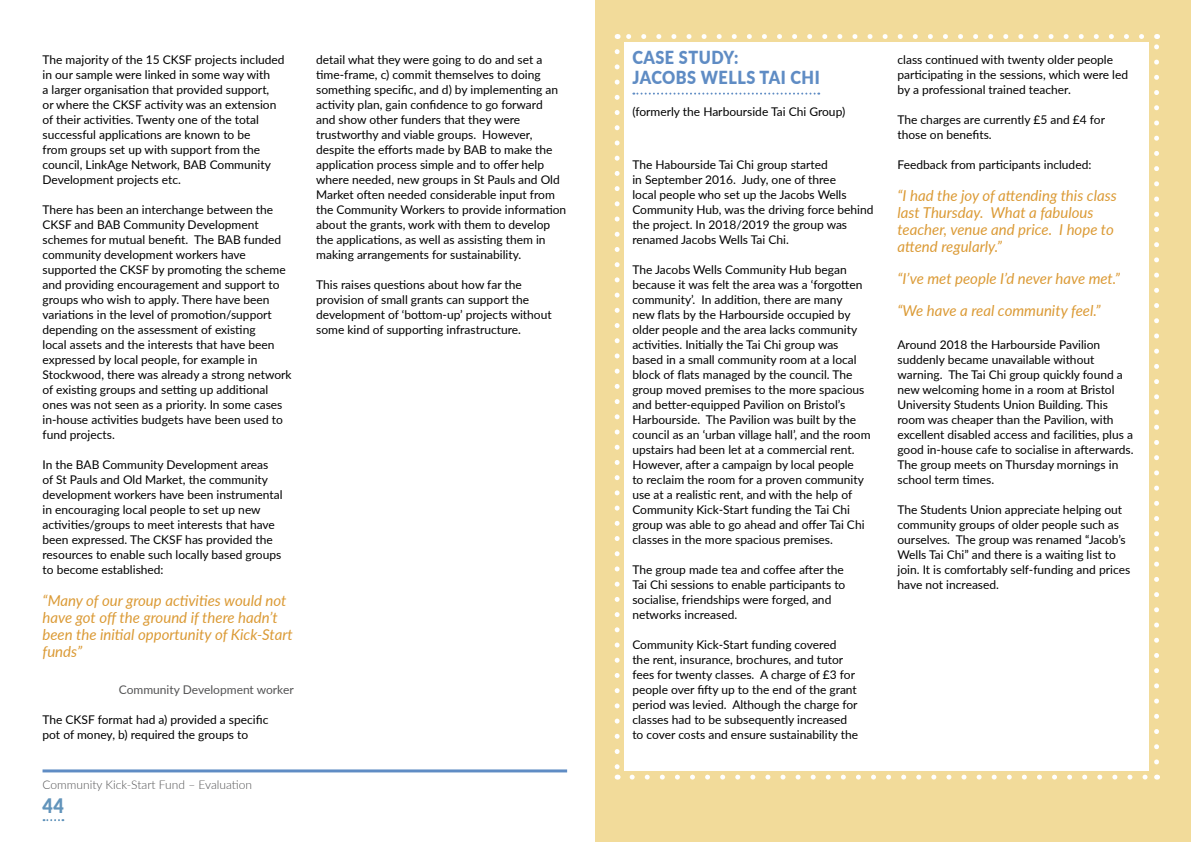
<style>
.page{position:relative;width:1191px;height:842px;background:#fff}
.page>*{position:absolute;margin:0;border:0;box-sizing:border-box;transform-origin:0 0}
.t1{font:900 20px "Lato";color:#6294bb;scale:.9 1}
.t2{font:900 18px/20px "Lato";letter-spacing:.03em;color:#5f8cc4;scale:.9 1}
.t3{font:italic 15px/17px "Lato";color:#db9a35}
.t4{font:12px/15px "Lato";color:#000}
.t5{font:300 12px "Lato";color:#535354}
.t6{font:12px "Lato";color:#535354}
</style>
<div class="page">
<hr style="left:43px;top:769px;width:524px;height:3px;background:#5f8cc4">
<svg style="left:44px;top:819px;width:19px;height:2px"></svg>
<div style="left:595px;top:0;width:596px;height:842px;background:#f2db9a"></div>
<div style="left:624px;top:43px;width:524px;height:728px;background:#fff"></div>
<svg style="left:633px;top:93px;width:186px;height:2px"></svg>
<svg style="left:614px;top:52px;width:5px;height:717px"></svg>
<svg style="left:632px;top:775px;width:516px;height:5px"></svg>
<svg style="left:626px;top:34px;width:515px;height:5px"></svg>
<svg style="left:1154px;top:34px;width:5px;height:728px"></svg>
<p class="t4" style="left:43px;top:52px;width:244px">The majority of the 15 CKSF projects included in our sample were linked in some way with<br>a larger organisation that provided support,<br>or where the CKSF activity was an extension of their activities. Twenty one of the total successful applications are known to be<br>from groups set up with support from the council, LinkAge Network, BAB Community Development projects etc.</p>
<p class="t4" style="left:43px;top:202px;width:251px">There has been an interchange between the CKSF and BAB Community Development schemes for mutual benefit. The BAB funded community development workers have supported the CKSF by promoting the scheme and providing encouragement and support to groups who wish to apply. There have been variations in the level of promotion/support depending on the assessment of existing<br>local assets and the interests that have been expressed by local people, for example in Stockwood, there was already a strong network of existing groups and setting up additional ones was not seen as a priority. In some cases in-house activities budgets have been used to fund projects.</p>
<p class="t4" style="left:43px;top:457px;width:241px">In the BAB Community Development areas<br>of St Pauls and Old Market, the community development workers have been instrumental in encouraging local people to set up new activities/groups to meet interests that have been expressed. The CKSF has provided the resources to enable such locally based groups to become established:</p>
<p class="t3" style="left:43px;top:591px;width:252px">“Many of our group activities would not have got off the ground if there hadn’t been the initial opportunity of Kick-Start funds”</p>
<p class="t6" style="left:119px;top:681px;width:176px">Community Development worker</p>
<p class="t4" style="left:43px;top:712px;width:227px">The CKSF format had a) provided a specific pot of money, b) required the groups to</p>
<p class="t5" style="left:43px;top:777px;width:211px">Community Kick-Start Fund – Evaluation</p>
<h1 class="t1" style="left:43px;top:791px;width:25px">44</h1>
<p class="t4" style="left:316px;top:52px;width:251px">detail what they were going to do and set a time-frame, c) commit themselves to doing something specific, and d) by implementing an activity plan, gain confidence to go forward<br>and show other funders that they were trustworthy and viable groups. However, despite the efforts made by BAB to make the application process simple and to offer help where needed, new groups in St Pauls and Old Market often needed considerable input from the Community Workers to provide information about the grants, work with them to develop the applications, as well as assisting them in making arrangements for sustainability.</p>
<p class="t4" style="left:316px;top:277px;width:237px">This raises questions about how far the provision of small grants can support the development of ‘bottom-up’ projects without some kind of supporting infrastructure.</p>
<h2 class="t2" style="left:632px;top:47px;width:210px">CASE STUDY:<br>JACOBS WELLS TAI CHI</h2>
<p class="t4" style="left:632px;top:104px;width:214px">(formerly the Harbourside Tai Chi Group)</p>
<p class="t4" style="left:632px;top:157px;width:243px">The Habourside Tai Chi group started<br>in September 2016. Judy, one of three<br>local people who set up the Jacobs Wells Community Hub, was the driving force behind the project. In 2018/2019 the group was renamed Jacobs Wells Tai Chi.</p>
<p class="t4" style="left:632px;top:262px;width:240px">The Jacobs Wells Community Hub began because it was felt the area was a ‘forgotten community’. In addition, there are many<br>new flats by the Harbourside occupied by older people and the area lacks community activities. Initially the Tai Chi group was based in a small community room at a local block of flats managed by the council. The group moved premises to the more spacious and better-equipped Pavilion on Bristol’s Harbourside. The Pavilion was built by the council as an ‘urban village hall’, and the room upstairs had been let at a commercial rent.<br>However, after a campaign by local people<br>to reclaim the room for a proven community use at a realistic rent, and with the help of Community Kick-Start funding the Tai Chi group was able to go ahead and offer Tai Chi classes in the more spacious premises.</p>
<p class="t4" style="left:632px;top:562px;width:214px">The group made tea and coffee after the Tai Chi sessions to enable participants to socialise, friendships were forged, and networks increased.</p>
<p class="t4" style="left:632px;top:637px;width:227px">Community Kick-Start funding covered<br>the rent, insurance, brochures, and tutor fees for twenty classes. A charge of £3 for people over fifty up to the end of the grant period was levied. Although the charge for classes had to be subsequently increased to cover costs and ensure sustainability the</p>
<p class="t4" style="left:897px;top:52px;width:232px">class continued with twenty older people participating in the sessions, which were led by a professional trained teacher.</p>
<p class="t4" style="left:897px;top:112px;width:209px">The charges are currently £5 and £4 for those on benefits.</p>
<p class="t4" style="left:897px;top:157px;width:195px">Feedback from participants included:</p>
<p class="t3" style="left:897px;top:186px;width:221px">“I had the joy of attending this class last Thursday. What a fabulous teacher, venue and price. I hope to attend regularly.”</p>
<p class="t3" style="left:897px;top:262px;width:224px;line-height:32px">“I’ve met people I’d never have met.” “We have a real community feel.”</p>
<p class="t4" style="left:897px;top:337px;width:238px">Around 2018 the Harbourside Pavilion suddenly became unavailable without warning. The Tai Chi group quickly found a new welcoming home in a room at Bristol University Students Union Building. This room was cheaper than the Pavilion, with excellent disabled access and facilities, plus a good in-house cafe to socialise in afterwards.<br>The group meets on Thursday mornings in school term times.</p>
<p class="t4" style="left:897px;top:502px;width:234px">The Students Union appreciate helping out community groups of older people such as ourselves. The group was renamed “Jacob’s Wells Tai Chi” and there is a waiting list to join. It is comfortably self-funding and prices have not increased.</p>
</div>
